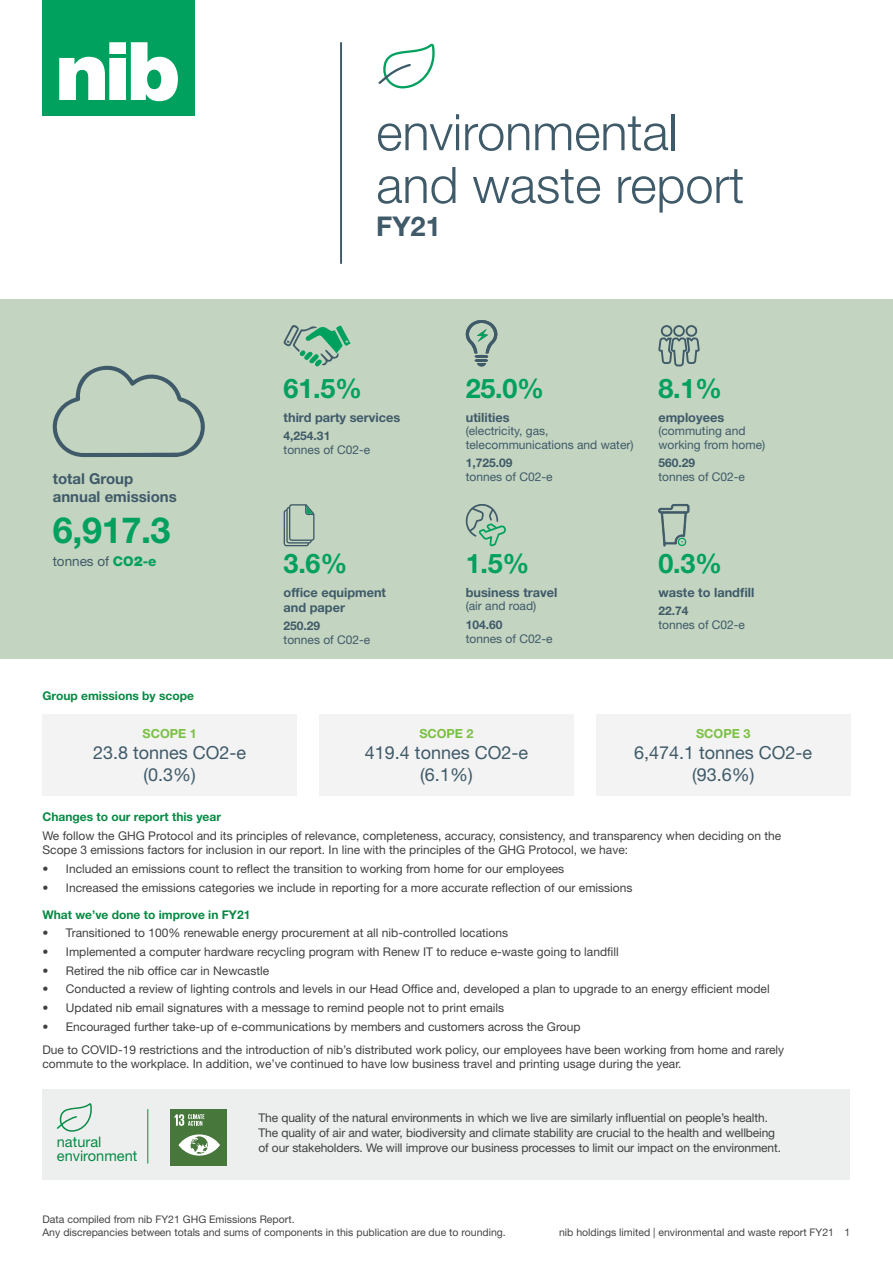
<style>
.page{position:relative;width:893px;height:1263px;background:#fff}
.page>*{position:absolute;margin:0;border:0;box-sizing:border-box;transform-origin:0 0}
.t1{font:300 50.4px/52.8px "Helvetica Neue LT Std";color:#3f5a69}
.t2{font:700 36px "Helvetica Neue LT Std";color:#00a05f}
.t3{font:700 27.3px "Helvetica Neue LT Std";color:#3f5a69}
.t4{font:700 27px "Helvetica Neue LT Std";color:#00a05f}
.t5{font:18px/21.6px "Helvetica Neue LT Std";color:#3f5a69;text-align:center}
.t6{font:700 15px/18px "Helvetica Neue LT Std";color:#3f5a69}
.t7{font:14.55px/14.5px "Helvetica Neue LT Std";color:#068a43}
.t8{font:13.5px "Helvetica Neue LT Std";color:#3f5a69}
.t9{font:700 12.75px/15.3px "Helvetica Neue LT Std";color:#3f5a69}
.t10{font:700 12.6px "Helvetica Neue LT Std";color:#7ac042}
.t11{font:12px/15px "Helvetica Neue LT Std";color:#404041}
.t12{font:12px/13.5px "Helvetica Neue LT Std";color:#3f5a69}
.t13{font:700 12px "Helvetica Neue LT Std";color:#068a43}
.t14{font:700 12px "Helvetica Neue LT Std";color:#3f5a69}
.t15{font:10.5px/12.6px "Helvetica Neue LT Std";color:#444445}
.s1{font-weight:800;color:#00a05f}
.s2{font-weight:900;color:#00a05f}
</style>
<div class="page">
<div style="left:0;top:300px;width:893px;height:359px;background:#c3d4c0"></div>
<svg style="left:378px;top:44px;width:57px;height:44px"></svg>
<hr style="left:340px;top:42px;width:2px;height:222px;background:#3f5a69">
<div style="left:43px;top:1089px;width:807px;height:91px;background:#edefef"></div>
<svg style="left:465px;top:503px;width:41px;height:43px"></svg>
<svg style="left:465px;top:320px;width:33px;height:46px"></svg>
<svg style="left:658px;top:504px;width:31px;height:42px"></svg>
<svg style="left:283px;top:325px;width:68px;height:42px"></svg>
<svg style="left:57px;top:1103px;width:35px;height:29px"></svg>
<hr style="left:147px;top:1109px;width:1px;height:54px;background:#068a43">
<div style="left:171px;top:1110px;width:56px;height:56px;background:#48773c"></div>
<svg style="left:178px;top:1134px;width:42px;height:21px"></svg>
<svg style="left:175px;top:1114px;width:29px;height:12px"></svg>
<svg style="left:284px;top:504px;width:30px;height:42px"></svg>
<div style="left:43px;top:714px;width:254px;height:82px;background:#f3f3f3"></div>
<div style="left:319px;top:714px;width:255px;height:82px;background:#f3f3f3"></div>
<div style="left:596px;top:714px;width:254px;height:82px;background:#f3f3f3"></div>
<div style="left:43px;top:0;width:152px;height:115px;background:#00a05f"></div>
<svg style="left:59px;top:42px;width:119px;height:59px"></svg>
<div style="left:673px;top:325px;width:12px;height:12px;border:2px solid #3f5a69;border-radius:50%"></div>
<div style="left:686px;top:325px;width:11px;height:12px;border:2px solid #3f5a69;border-radius:50%"></div>
<div style="left:661px;top:325px;width:11px;height:12px;border:2px solid #3f5a69;border-radius:50%"></div>
<svg style="left:658px;top:336px;width:42px;height:31px"></svg>
<svg style="left:52px;top:365px;width:153px;height:92px"></svg>
<h1 class="t1" style="left:376px;top:105px;width:369px">environmental and waste report</h1>
<h3 class="t3" style="left:376px;top:209px;width:66px">FY21</h3>
<p class="t6" style="left:53px;top:469px;width:126px">total Group annual emissions</p>
<h2 class="t2" style="left:53px;top:508px;width:119px">6,917.3</h2>
<p class="t8" style="left:53px;top:553px;width:105px">tonnes of <span class="s1">CO</span><span class="s2">2</span><span class="s1">-e</span></p>
<p class="t13" style="left:43px;top:688px;width:153px">Group emissions by scope</p>
<p class="t10" style="left:143px;top:725px;width:56px">SCOPE 1</p>
<h3 class="t5" style="left:93px;top:742px;width:155px">23.8 tonnes CO2-e (0.3%)</h3>
<h3 class="t4" style="left:284px;top:371px;width:80px">61.5%</h3>
<h3 class="t4" style="left:466px;top:371px;width:80px">25.0%</h3>
<h3 class="t4" style="left:658px;top:371px;width:65px">8.1%</h3>
<p class="t9" style="left:284px;top:409px;width:118px">third party services</p>
<p class="t14" style="left:284px;top:428px;width:48px">4,254.31</p>
<p class="t12" style="left:284px;top:443px;width:88px">tonnes of C02-e</p>
<p class="t9" style="left:466px;top:409px;width:45px">utilities</p>
<p class="t12" style="left:466px;top:424px;width:169px">(electricity, gas, telecommunications and water)</p>
<p class="t14" style="left:466px;top:455px;width:48px">1,725.09</p>
<p class="t12" style="left:466px;top:470px;width:88px">tonnes of C02-e</p>
<p class="t9" style="left:658px;top:409px;width:67px">employees</p>
<p class="t12" style="left:658px;top:424px;width:108px">(commuting and working from home)</p>
<p class="t14" style="left:658px;top:455px;width:38px">560.29</p>
<p class="t12" style="left:658px;top:470px;width:88px">tonnes of C02-e</p>
<h3 class="t4" style="left:284px;top:547px;width:65px">3.6%</h3>
<h3 class="t4" style="left:466px;top:547px;width:65px">1.5%</h3>
<h3 class="t4" style="left:658px;top:547px;width:65px">0.3%</h3>
<p class="t9" style="left:284px;top:584px;width:104px">office equipment and paper</p>
<p class="t14" style="left:284px;top:619px;width:38px">250.29</p>
<p class="t12" style="left:284px;top:633px;width:88px">tonnes of C02-e</p>
<p class="t9" style="left:466px;top:584px;width:93px">business travel</p>
<p class="t12" style="left:466px;top:599px;width:72px">(air and road)</p>
<p class="t14" style="left:466px;top:617px;width:38px">104.60</p>
<p class="t12" style="left:466px;top:631px;width:88px">tonnes of C02-e</p>
<p class="t9" style="left:658px;top:584px;width:98px">waste to landfill</p>
<p class="t14" style="left:658px;top:603px;width:32px">22.74</p>
<p class="t12" style="left:658px;top:618px;width:88px">tonnes of C02-e</p>
<p class="t10" style="left:419px;top:725px;width:56px">SCOPE 2</p>
<h3 class="t5" style="left:365px;top:742px;width:165px">419.4 tonnes CO2-e (6.1%)</h3>
<p class="t10" style="left:696px;top:725px;width:56px">SCOPE 3</p>
<h3 class="t5" style="left:634px;top:742px;width:180px">6,474.1 tonnes CO2-e (93.6%)</h3>
<p class="t13" style="left:43px;top:809px;width:180px">Changes to our report this year</p>
<p class="t11" style="left:43px;top:828px;width:740px;line-height:14.4px">We follow the GHG Protocol and its principles of relevance, completeness, accuracy, consistency, and transparency when deciding on the<br>Scope 3 emissions factors for inclusion in our report. In line with the principles of the GHG Protocol, we have:</p>
<p class="t11" style="left:43px;top:861px;width:523px">• Included an emissions count to reflect the transition to working from home for our employees</p>
<p class="t11" style="left:43px;top:880px;width:591px">• Increased the emissions categories we include in reporting for a more accurate reflection of our emissions</p>
<p class="t13" style="left:43px;top:907px;width:209px">What we’ve done to improve in FY21</p>
<p class="t11" style="left:43px;top:925px;width:467px">• Transitioned to 100% renewable energy procurement at all nib-controlled locations</p>
<p class="t11" style="left:43px;top:944px;width:578px">• Implemented a computer hardware recycling program with Renew IT to reduce e-waste going to landfill</p>
<p class="t11" style="left:43px;top:963px;width:228px">• Retired the nib office car in Newcastle</p>
<p class="t11" style="left:43px;top:981px;width:729px">• Conducted a review of lighting controls and levels in our Head Office and, developed a plan to upgrade to an energy efficient model</p>
<p class="t11" style="left:43px;top:1000px;width:463px">• Updated nib email signatures with a message to remind people not to print emails</p>
<p class="t11" style="left:43px;top:1015px;width:743px;line-height:23px">• Encouraged further take-up of e-communications by members and customers across the Group<br>Due to COVID-19 restrictions and the introduction of nib’s distributed work policy, our employees have been working from home and rarely</p>
<p class="t11" style="left:43px;top:1056px;width:641px">commute to the workplace. In addition, we’ve continued to have low business travel and printing usage during the year.</p>
<p class="t7" style="left:57px;top:1134px;width:82px">natural environment</p>
<p class="t11" style="left:259px;top:1110px;width:524px">The quality of the natural environments in which we live are similarly influential on people’s health.<br>The quality of air and water, biodiversity and climate stability are crucial to the health and wellbeing of our stakeholders. We will improve our business processes to limit our impact on the environment.</p>
<p class="t15" style="left:43px;top:1213px;width:465px">Data compiled from nib FY21 GHG Emissions Report.<br>Any discrepancies between totals and sums of components in this publication are due to rounding.</p>
<p class="t15" style="left:559px;top:1226px;width:293px">nib holdings limited | environmental and waste report FY21 1</p>
</div>
